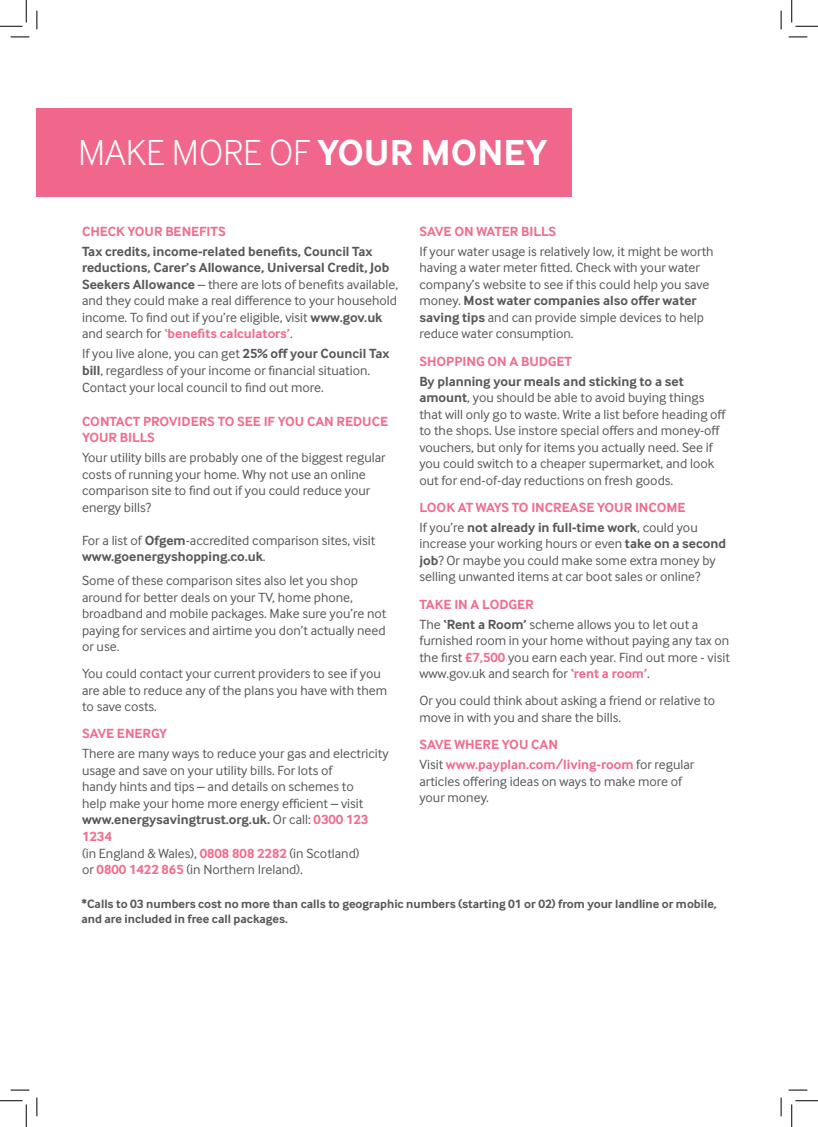
<style>
.page{position:relative;width:818px;height:1127px;background:#fff}
.page>*{position:absolute;margin:0;border:0;box-sizing:border-box;transform-origin:0 0}
.t1{font:300 37.5px "Inter Face";color:#fff}
.t2{font:13.75px/16.5px "Inter Face";color:#57585a}
.t3{font:700 13.75px/20px "Inter Face";color:#f16c8e}
.t4{font:700 12.5px/15px "Inter Face";color:#57585a}
.s1{font-weight:700}
.s2{font-weight:700;color:#f16c8e}
.s3{font-weight:400;color:#57585a}
.s4{color:#57585a}
</style>
<div class="page">
<div style="left:37px;top:108px;width:535px;height:88px;background:#f1668b"></div>
<svg style="left:11px;top:36px;width:18px;height:2px"></svg>
<svg style="left:788px;top:36px;width:19px;height:2px"></svg>
<svg style="left:11px;top:1089px;width:18px;height:1px"></svg>
<svg style="left:788px;top:1089px;width:19px;height:1px"></svg>
<svg style="left:36px;top:11px;width:2px;height:18px"></svg>
<svg style="left:36px;top:1097px;width:2px;height:18px"></svg>
<svg style="left:780px;top:11px;width:2px;height:18px"></svg>
<svg style="left:780px;top:1097px;width:2px;height:18px"></svg>
<svg style="left:0;top:0;width:27px;height:27px"></svg>
<svg style="left:0;top:1100px;width:27px;height:26px"></svg>
<svg style="left:791px;top:0;width:27px;height:27px"></svg>
<svg style="left:791px;top:1100px;width:27px;height:26px"></svg>
<h1 class="t1" style="left:78px;top:131px;width:471px">MAKE MORE OF <span class="s1">YOUR MONEY</span></h1>
<p class="t3" style="left:82px;top:221px;width:145px">CHECK YOUR BENEFITS</p>
<p class="t2" style="left:82px;top:243px;width:318px"><span class="s1">Tax credits, income-related benefits, Council Tax reductions, Carer’s Allowance, Universal Credit, Job Seekers Allowance</span> – there are lots of benefits available, and they could make a real difference to your household income. To find out if you’re eligible, visit <span class="s1">www.gov.uk </span>and search for <span class="s2">‘benefits calculators’</span>.</p>
<p class="t2" style="left:82px;top:345px;width:309px">If you live alone, you can get <span class="s1">25% off your Council Tax bill</span>, regardless of your income or financial situation.<br>Contact your local council to find out more.</p>
<p class="t3" style="left:82px;top:413px;width:308px;line-height:16.5px">CONTACT PROVIDERS TO SEE IF YOU CAN REDUCE<br>YOUR BILLS</p>
<p class="t2" style="left:82px;top:449px;width:305px">Your utility bills are probably one of the biggest regular costs of running your home. Why not use an online comparison site to find out if you could reduce your energy bills?</p>
<p class="t2" style="left:82px;top:532px;width:295px">For a list of <span class="s1">Ofgem</span>-accredited comparison sites, visit <span class="s1">www.goenergyshopping.co.uk</span>.</p>
<p class="t2" style="left:82px;top:572px;width:306px">Some of these comparison sites also let you shop around for better deals on your TV, home phone, broadband and mobile packages. Make sure you’re not paying for services and airtime you don’t actually need or use.</p>
<p class="t2" style="left:82px;top:665px;width:307px">You could contact your current providers to see if you are able to reduce any of the plans you have with them to save costs.</p>
<p class="t3" style="left:82px;top:723px;width:87px">SAVE ENERGY</p>
<p class="t2" style="left:82px;top:745px;width:308px">There are many ways to reduce your gas and electricity usage and save on your utility bills. For lots of<br>handy hints and tips – and details on schemes to<br>help make your home more energy efficient – visit <span class="s1">www.energysavingtrust.org.uk.</span> Or call: <span class="s2">0300 123<br>1234<br></span>(in England &amp; Wales), <span class="s2">0808 808 2282</span> (in Scotland)<br>or <span class="s2">0800 1422 865</span> (in Northern Ireland).</p>
<p class="t3" style="left:419px;top:221px;width:138px">SAVE ON WATER BILLS</p>
<p class="t2" style="left:419px;top:243px;width:296px">If your water usage is relatively low, it might be worth having a water meter fitted. Check with your water company’s website to see if this could help you save money. <span class="s1">Most water companies also offer water saving tips</span> and can provide simple devices to help reduce water consumption.</p>
<p class="t3" style="left:419px;top:351px;width:154px">SHOPPING ON A BUDGET</p>
<p class="t2" style="left:419px;top:372px;width:308px"><span class="s1">By planning your meals and sticking to a set amount</span>, you should be able to avoid buying things that will only go to waste. Write a list before heading off to the shops. Use instore special offers and money-off vouchers, but only for items you actually need. See if you could switch to a cheaper supermarket, and look out for end-of-day reductions on fresh goods.</p>
<p class="t3" style="left:419px;top:497px;width:280px">LOOK AT WAYS TO INCREASE YOUR INCOME<br><span class="s3">If you’re</span> <span class="s4">not already in full-time work</span><span class="s3">, could you</span></p>
<p class="t2" style="left:419px;top:535px;width:308px">increase your working hours or even <span class="s1">take on a second job</span>? Or maybe you could make some extra money by selling unwanted items at car boot sales or online?</p>
<p class="t2" style="left:419px;top:593px;width:280px;line-height:20px"><span class="s2">TAKE IN A LODGER<br></span>The <span class="s1">‘Rent a Room’</span> scheme allows you to let out a</p>
<p class="t2" style="left:419px;top:632px;width:312px;text-align:justify">furnished room in your home without paying any tax on the first <span class="s2">£7,500</span> you earn each year. Find out more - visit www.gov.uk and search for <span class="s2">‘rent a room’</span>.</p>
<p class="t2" style="left:419px;top:692px;width:297px">Or you could think about asking a friend or relative to move in with you and share the bills.</p>
<p class="t3" style="left:419px;top:734px;width:276px">SAVE WHERE YOU CAN<br><span class="s3">Visit</span> www.payplan.com/living-room <span class="s3">for regular</span></p>
<p class="t2" style="left:419px;top:772px;width:264px">articles offering ideas on ways to make more of your money.</p>
<p class="t4" style="left:81px;top:896px;width:637px">*Calls to 03 numbers cost no more than calls to geographic numbers (starting 01 or 02) from your landline or mobile, and are included in free call packages.</p>
</div>
